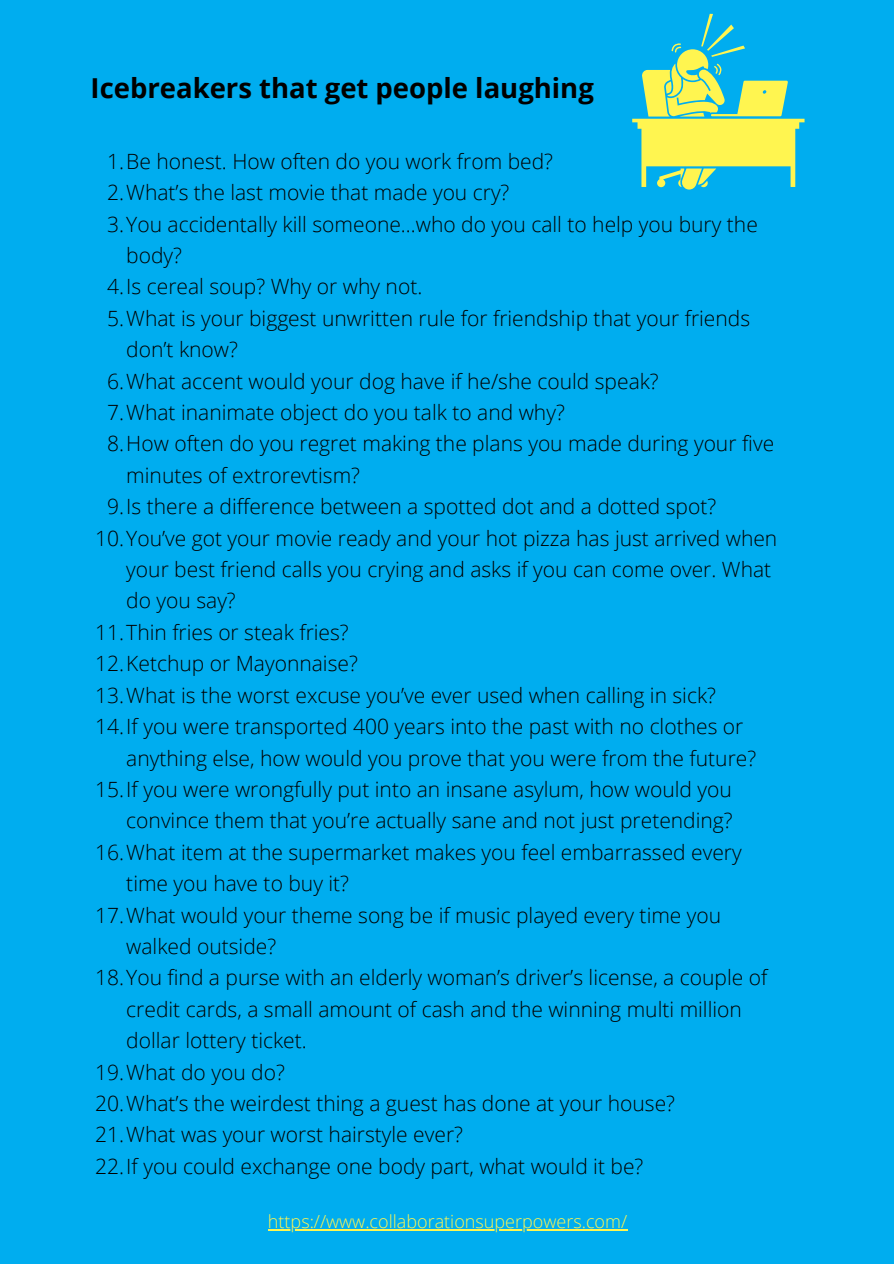
<style>
.page{position:relative;width:894px;height:1264px;background:#fff}
.page>*{position:absolute;margin:0;border:0;box-sizing:border-box;transform-origin:0 0}
.t1{font:700 27.45px "Open Sans";color:#000}
.t2{font:300 21px "Open Sans";color:#000}
.t3{font:300 18px "Open Sans";color:#fff550}
</style>
<div class="page">
<div style="left:0;top:0;width:893px;height:1263px;background:#00adef"></div>
<svg style="left:632px;top:14px;width:172px;height:175px"></svg>
<hr style="left:268px;top:1229px;width:359px;height:1px;background:#fff550">
<h1 class="t1" style="left:90px;top:69px;width:504px">Icebreakers that get people laughing</h1>
<p class="t2" style="left:107px;top:146px;width:447px">1.Be honest. How often do you work from bed?</p>
<p class="t2" style="left:107px;top:178px;width:403px">2.What’s the last movie that made you cry?</p>
<p class="t2" style="left:107px;top:209px;width:652px">3.You accidentally kill someone...who do you call to help you bury the</p>
<p class="t2" style="left:126px;top:240px;width:57px">body?</p>
<p class="t2" style="left:107px;top:272px;width:316px">4.Is cereal soup? Why or why not.</p>
<p class="t2" style="left:107px;top:303px;width:644px">5.What is your biggest unwritten rule for friendship that your friends</p>
<p class="t2" style="left:126px;top:335px;width:113px">don’t know?</p>
<p class="t2" style="left:107px;top:366px;width:553px">6.What accent would your dog have if he/she could speak?</p>
<p class="t2" style="left:107px;top:397px;width:459px">7.What inanimate object do you talk to and why?</p>
<p class="t2" style="left:107px;top:429px;width:668px">8.How often do you regret making the plans you made during your five</p>
<p class="t2" style="left:126px;top:460px;width:235px">minutes of extrorevtism?</p>
<p class="t2" style="left:107px;top:492px;width:610px">9.Is there a difference between a spotted dot and a dotted spot?</p>
<p class="t2" style="left:95px;top:523px;width:683px">10.You’ve got your movie ready and your hot pizza has just arrived when</p>
<p class="t2" style="left:126px;top:554px;width:646px">your best friend calls you crying and asks if you can come over. What</p>
<p class="t2" style="left:126px;top:586px;width:111px">do you say?</p>
<p class="t2" style="left:95px;top:617px;width:255px">11.Thin fries or steak fries?</p>
<p class="t2" style="left:95px;top:649px;width:264px">12.Ketchup or Mayonnaise?</p>
<p class="t2" style="left:95px;top:680px;width:622px">13.What is the worst excuse you’ve ever used when calling in sick?</p>
<p class="t2" style="left:95px;top:711px;width:649px">14.If you were transported 400 years into the past with no clothes or</p>
<p class="t2" style="left:126px;top:743px;width:631px">anything else, how would you prove that you were from the future?</p>
<p class="t2" style="left:95px;top:774px;width:638px">15.If you were wrongfully put into an insane asylum, how would you</p>
<p class="t2" style="left:126px;top:805px;width:607px">convince them that you’re actually sane and not just pretending?</p>
<p class="t2" style="left:95px;top:837px;width:647px">16.What item at the supermarket makes you feel embarrassed every</p>
<p class="t2" style="left:126px;top:868px;width:224px">time you have to buy it?</p>
<p class="t2" style="left:95px;top:900px;width:627px">17.What would your theme song be if music played every time you</p>
<p class="t2" style="left:126px;top:931px;width:151px">walked outside?</p>
<p class="t2" style="left:95px;top:962px;width:673px">18.You find a purse with an elderly woman’s driver’s license, a couple of</p>
<p class="t2" style="left:126px;top:994px;width:617px">credit cards, a small amount of cash and the winning multi million</p>
<p class="t2" style="left:126px;top:1025px;width:182px">dollar lottery ticket.</p>
<p class="t2" style="left:95px;top:1057px;width:191px">19.What do you do?</p>
<p class="t2" style="left:95px;top:1088px;width:581px">20.What’s the weirdest thing a guest has done at your house?</p>
<p class="t2" style="left:95px;top:1119px;width:369px">21.What was your worst hairstyle ever?</p>
<p class="t2" style="left:95px;top:1151px;width:549px">22.If you could exchange one body part, what would it be?</p>
<p class="t3" style="left:268px;top:1208px;width:360px">https://www.collaborationsuperpowers.com/</p>
</div>
